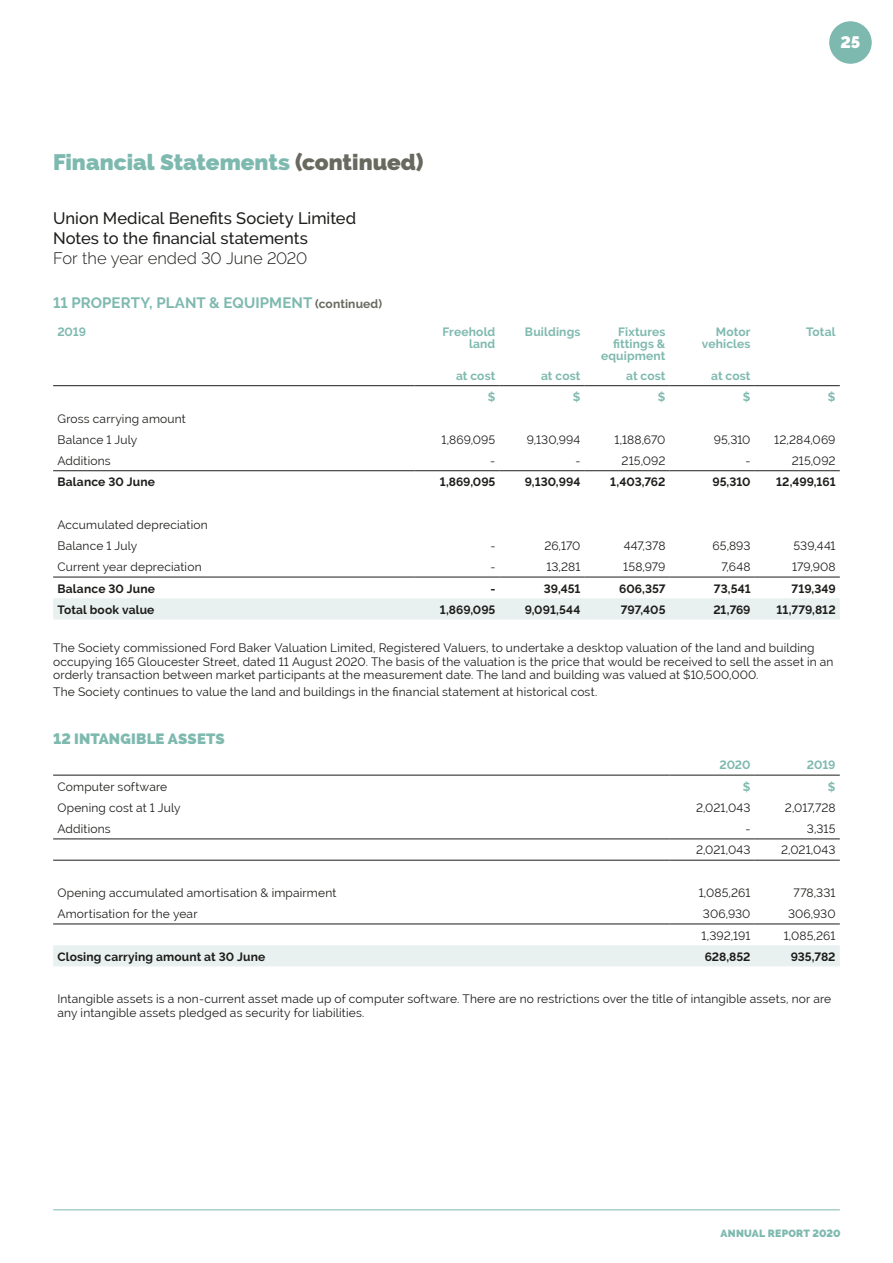
<style>
.page{position:relative;width:893px;height:1263px;background:#fff}
.page>*{position:absolute;margin:0;border:0;box-sizing:border-box;transform-origin:0 0}
.t1{font:800 22.5px "Raleway";color:#7eb9af}
.t2{font:500 16.5px/19.8px "Raleway";color:#1d1d1b}
.t3{font:300 16.5px "Raleway";color:#1d1d1b}
.t4{font:800 16.5px "Raleway";color:#fff}
.t5{font:700 15px "Raleway";color:#7eb9af}
.t6{font:800 15px "Raleway";letter-spacing:.01em;color:#7eb9af}
.t7{font:12px/13.2px "Raleway";letter-spacing:.015em;color:#1d1d1b}
.t8{font:700 12px "Raleway";letter-spacing:.005em;color:#1d1d1b}
.t9{font:700 12px/12px "Raleway";letter-spacing:.01em;color:#7eb9af;text-align:right}
.t10{font:800 10.5px "Raleway";letter-spacing:.015em;color:#7eb9af}
.s1{color:#68695f}
.s2{font-size:12px;color:#68695f}
</style>
<div class="page">
<div style="left:53px;top:598px;width:787px;height:22px;background:#e9f1f0"></div>
<hr style="left:53px;top:385px;width:362px;height:1px;background:#1d1d1b">
<hr style="left:415px;top:385px;width:85px;height:1px;background:#1d1d1b">
<hr style="left:500px;top:385px;width:85px;height:1px;background:#1d1d1b">
<hr style="left:585px;top:385px;width:85px;height:1px;background:#1d1d1b">
<hr style="left:670px;top:385px;width:85px;height:1px;background:#1d1d1b">
<hr style="left:755px;top:385px;width:85px;height:1px;background:#1d1d1b">
<hr style="left:53px;top:470px;width:362px;height:1px;background:#1d1d1b">
<hr style="left:415px;top:470px;width:85px;height:1px;background:#1d1d1b">
<hr style="left:500px;top:470px;width:85px;height:1px;background:#1d1d1b">
<hr style="left:585px;top:470px;width:85px;height:1px;background:#1d1d1b">
<hr style="left:670px;top:470px;width:85px;height:1px;background:#1d1d1b">
<hr style="left:755px;top:470px;width:85px;height:1px;background:#1d1d1b">
<hr style="left:53px;top:577px;width:362px;height:1px;background:#1d1d1b">
<hr style="left:415px;top:577px;width:85px;height:1px;background:#1d1d1b">
<hr style="left:500px;top:577px;width:85px;height:1px;background:#1d1d1b">
<hr style="left:585px;top:577px;width:85px;height:1px;background:#1d1d1b">
<hr style="left:670px;top:577px;width:85px;height:1px;background:#1d1d1b">
<hr style="left:755px;top:577px;width:85px;height:1px;background:#1d1d1b">
<div style="left:53px;top:945px;width:787px;height:21px;background:#e9f1f0"></div>
<hr style="left:53px;top:775px;width:617px;height:1px;background:#1d1d1b">
<hr style="left:670px;top:775px;width:85px;height:1px;background:#1d1d1b">
<hr style="left:755px;top:775px;width:85px;height:1px;background:#1d1d1b">
<hr style="left:53px;top:839px;width:617px;height:1px;background:#1d1d1b">
<hr style="left:670px;top:839px;width:85px;height:1px;background:#1d1d1b">
<hr style="left:755px;top:839px;width:85px;height:1px;background:#1d1d1b">
<hr style="left:53px;top:860px;width:617px;height:1px;background:#1d1d1b">
<hr style="left:670px;top:860px;width:85px;height:1px;background:#1d1d1b">
<hr style="left:755px;top:860px;width:85px;height:1px;background:#1d1d1b">
<hr style="left:53px;top:924px;width:617px;height:1px;background:#1d1d1b">
<hr style="left:670px;top:924px;width:85px;height:1px;background:#1d1d1b">
<hr style="left:755px;top:924px;width:85px;height:1px;background:#1d1d1b">
<div style="left:829px;top:21px;width:43px;height:43px;background:#7eb9af;border-radius:50%"></div>
<hr style="left:53px;top:1209px;width:787px;height:1px;background:#7eb9af">
<h1 class="t1" style="left:53px;top:149px;width:372px">Financial Statements <span class="s1">(continued)</span></h1>
<h2 class="t2" style="left:53px;top:209px;width:305px">Union Medical Benefits Society Limited<br>Notes to the financial statements</h2>
<h2 class="t3" style="left:53px;top:248px;width:256px">For the year ended 30 June 2020</h2>
<p class="t5" style="left:53px;top:294px;width:331px">11 PROPERTY, PLANT &amp; EQUIPMENT <span class="s2">(continued)</span></p>
<h2 class="t4" style="left:841px;top:33px;width:21px">25</h2>
<p class="t9" style="left:57px;top:326px;width:30px">2019</p>
<p class="t9" style="left:443px;top:326px;width:54px">Freehold land</p>
<p class="t9" style="left:525px;top:326px;width:57px">Buildings</p>
<p class="t9" style="left:601px;top:326px;width:66px">Fixtures fittings &amp; equipment</p>
<p class="t9" style="left:702px;top:326px;width:50px">Motor vehicles</p>
<p class="t9" style="left:806px;top:326px;width:31px">Total</p>
<p class="t9" style="left:456px;top:370px;width:41px">at cost</p>
<p class="t9" style="left:541px;top:370px;width:41px">at cost</p>
<p class="t9" style="left:626px;top:370px;width:41px">at cost</p>
<p class="t9" style="left:711px;top:370px;width:41px">at cost</p>
<p class="t9" style="left:488px;top:391px;width:9px">$</p>
<p class="t9" style="left:573px;top:391px;width:9px">$</p>
<p class="t9" style="left:658px;top:391px;width:9px">$</p>
<p class="t9" style="left:743px;top:391px;width:9px">$</p>
<p class="t9" style="left:828px;top:391px;width:9px">$</p>
<p class="t7" style="left:57px;top:408px;width:130px;line-height:21.3px">Gross carrying amount<br>Balance 1 July</p>
<p class="t7" style="left:441px;top:433px;width:55px">1,869,095</p>
<p class="t7" style="left:527px;top:433px;width:55px">9,130,994</p>
<p class="t7" style="left:614px;top:433px;width:52px">1,188,670</p>
<p class="t7" style="left:714px;top:433px;width:38px">95,310</p>
<p class="t7" style="left:774px;top:433px;width:63px">12,284,069</p>
<p class="t7" style="left:57px;top:454px;width:55px">Additions</p>
<p class="t7" style="left:490px;top:454px;width:7px">-</p>
<p class="t7" style="left:575px;top:454px;width:7px">-</p>
<p class="t7" style="left:622px;top:454px;width:45px">215,092</p>
<p class="t7" style="left:745px;top:454px;width:7px">-</p>
<p class="t7" style="left:792px;top:454px;width:45px">215,092</p>
<p class="t8" style="left:57px;top:475px;width:99px">Balance 30 June</p>
<p class="t8" style="left:440px;top:475px;width:57px">1,869,095</p>
<p class="t8" style="left:525px;top:475px;width:57px">9,130,994</p>
<p class="t8" style="left:610px;top:475px;width:57px">1,403,762</p>
<p class="t8" style="left:712px;top:475px;width:40px">95,310</p>
<p class="t8" style="left:776px;top:475px;width:61px">12,499,161</p>
<p class="t7" style="left:57px;top:514px;width:152px;line-height:21.3px">Accumulated depreciation<br>Balance 1 July</p>
<p class="t7" style="left:490px;top:539px;width:7px">-</p>
<p class="t7" style="left:544px;top:539px;width:38px">26,170</p>
<p class="t7" style="left:624px;top:539px;width:43px">447,378</p>
<p class="t7" style="left:712px;top:539px;width:40px">65,893</p>
<p class="t7" style="left:793px;top:539px;width:44px">539,441</p>
<p class="t7" style="left:57px;top:560px;width:146px">Current year depreciation</p>
<p class="t7" style="left:490px;top:560px;width:7px">-</p>
<p class="t7" style="left:546px;top:560px;width:36px">13,281</p>
<p class="t7" style="left:623px;top:560px;width:44px">158,979</p>
<p class="t7" style="left:721px;top:560px;width:31px">7,648</p>
<p class="t7" style="left:792px;top:560px;width:45px">179,908</p>
<p class="t8" style="left:57px;top:581px;width:99px">Balance 30 June</p>
<p class="t8" style="left:490px;top:581px;width:7px">-</p>
<p class="t8" style="left:544px;top:581px;width:38px">39,451</p>
<p class="t8" style="left:619px;top:581px;width:48px">606,357</p>
<p class="t8" style="left:714px;top:581px;width:38px">73,541</p>
<p class="t8" style="left:792px;top:581px;width:46px">719,349</p>
<p class="t8" style="left:57px;top:603px;width:98px">Total book value</p>
<p class="t8" style="left:440px;top:603px;width:57px">1,869,095</p>
<p class="t8" style="left:525px;top:603px;width:57px">9,091,544</p>
<p class="t8" style="left:621px;top:603px;width:46px">797,405</p>
<p class="t8" style="left:713px;top:603px;width:39px">21,769</p>
<p class="t8" style="left:776px;top:603px;width:61px">11,779,812</p>
<p class="t7" style="left:53px;top:641px;width:782px">The Society commissioned Ford Baker Valuation Limited, Registered Valuers, to undertake a desktop valuation of the land and building occupying 165 Gloucester Street, dated 11 August 2020. The basis of the valuation is the price that would be received to sell the asset in an orderly transaction between market participants at the measurement date. The land and building was valued at $10,500,000.</p>
<p class="t7" style="left:53px;top:685px;width:546px">The Society continues to value the land and buildings in the financial statement at historical cost.</p>
<p class="t6" style="left:53px;top:730px;width:173px">12 INTANGIBLE ASSETS</p>
<p class="t9" style="left:719px;top:759px;width:33px">2020</p>
<p class="t9" style="left:807px;top:759px;width:30px">2019</p>
<p class="t7" style="left:57px;top:780px;width:111px">Computer software</p>
<p class="t9" style="left:743px;top:780px;width:9px">$</p>
<p class="t9" style="left:828px;top:780px;width:9px">$</p>
<p class="t7" style="left:57px;top:801px;width:125px">Opening cost at 1 July</p>
<p class="t7" style="left:696px;top:801px;width:56px">2,021,043</p>
<p class="t7" style="left:785px;top:801px;width:52px">2,017,728</p>
<p class="t7" style="left:57px;top:822px;width:55px">Additions</p>
<p class="t7" style="left:745px;top:822px;width:7px">-</p>
<p class="t7" style="left:807px;top:822px;width:30px">3,315</p>
<p class="t7" style="left:696px;top:844px;width:56px">2,021,043</p>
<p class="t7" style="left:781px;top:844px;width:56px">2,021,043</p>
<p class="t7" style="left:57px;top:886px;width:280px">Opening accumulated amortisation &amp; impairment</p>
<p class="t7" style="left:699px;top:886px;width:53px">1,085,261</p>
<p class="t7" style="left:794px;top:886px;width:43px">778,331</p>
<p class="t7" style="left:57px;top:907px;width:142px">Amortisation for the year</p>
<p class="t7" style="left:703px;top:907px;width:49px">306,930</p>
<p class="t7" style="left:788px;top:907px;width:49px">306,930</p>
<p class="t7" style="left:702px;top:929px;width:50px">1,392,191</p>
<p class="t7" style="left:784px;top:929px;width:53px">1,085,261</p>
<p class="t8" style="left:57px;top:950px;width:209px">Closing carrying amount at 30 June</p>
<p class="t8" style="left:705px;top:950px;width:47px">628,852</p>
<p class="t8" style="left:791px;top:950px;width:46px">935,782</p>
<p class="t7" style="left:57px;top:992px;width:775px">Intangible assets is a non-current asset made up of computer software. There are no restrictions over the title of intangible assets, nor are any intangible assets pledged as security for liabilities.</p>
<p class="t10" style="left:721px;top:1228px;width:121px">ANNUAL REPORT 2020</p>
</div>
